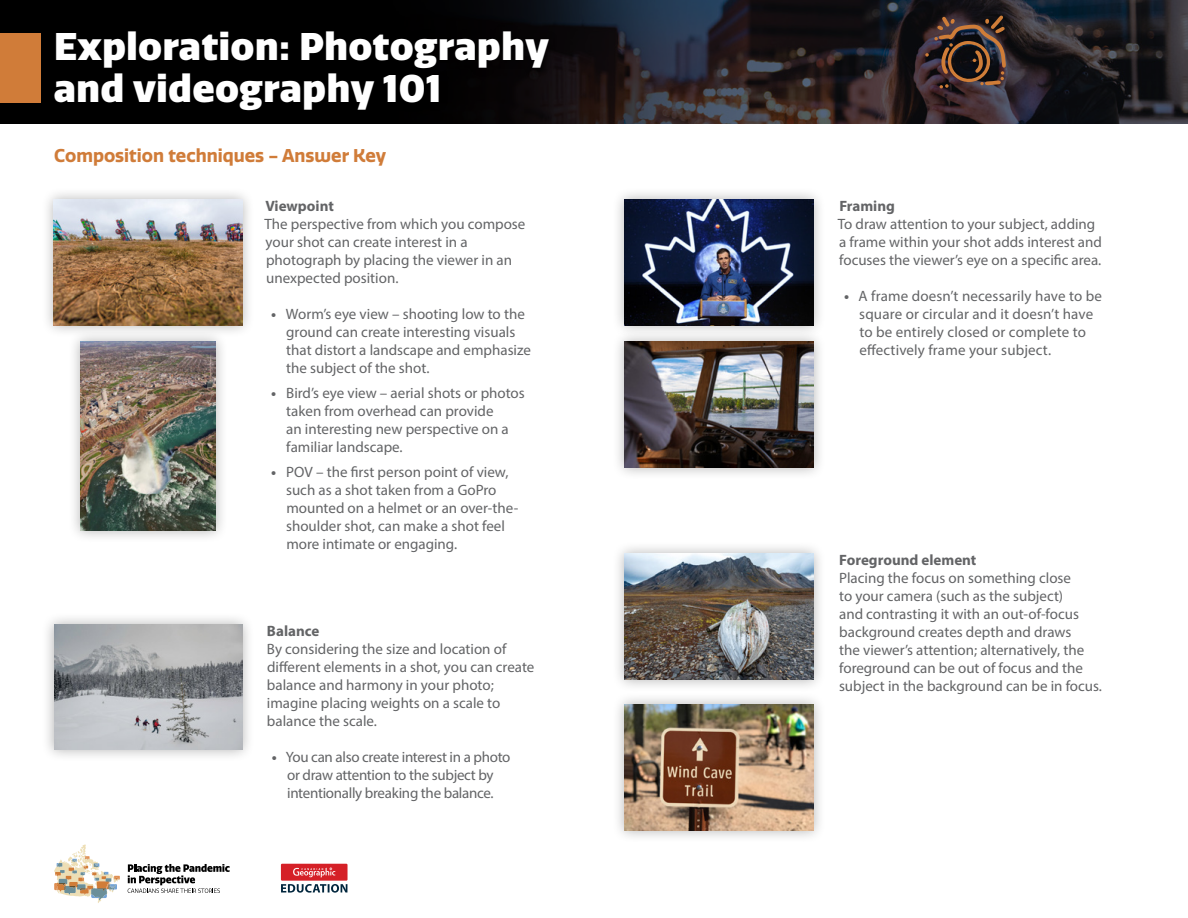
<style>
.page{position:relative;width:1188px;height:918px;background:#fff}
.page>*{position:absolute;margin:0;border:0;box-sizing:border-box;transform-origin:0 0}
.t1{font:900 37.5px/42px "Quatro";letter-spacing:.02em;color:#fff}
.t2{font:700 18px "Quatro";color:#d07c39}
.t3{font:15px/18px "Myriad Pro";color:#636466}
.t4{font:15px/18px "Myriad Pro";letter-spacing:-.02em;color:#636466;text-align:center}
.t5{font:700 15px "Myriad Pro";color:#636466}
.s1{font-weight:700}
</style>
<div class="page">
<svg style="left:0;top:0;width:1188px;height:124px;background:#1e1b20"></svg>
<div style="left:45px;top:22px;width:512px;height:98px;background:#000"></div>
<div style="left:0;top:33px;width:41px;height:70px;background:#d07c39"></div>
<div style="left:281px;top:864px;width:67px;height:17px;background:#d52027"></div>
<svg style="left:293px;top:867px;width:43px;height:11px"></svg>
<svg style="left:281px;top:884px;width:66px;height:9px"></svg>
<svg style="left:128px;top:864px;width:102px;height:29px"></svg>
<svg style="left:54px;top:844px;width:66px;height:59px"></svg>
<svg style="left:925px;top:15px;width:81px;height:73px;background:#49332b"></svg>
<div style="left:42px;top:187px;width:213px;height:151px;background:#000;opacity:.3"></div>
<img style="left:54px;top:200px;width:188px;height:125px">
<div style="left:68px;top:328px;width:160px;height:215px;background:#000;opacity:.3"></div>
<img style="left:81px;top:341px;width:135px;height:189px">
<div style="left:42px;top:611px;width:213px;height:151px;background:#000;opacity:.3"></div>
<img style="left:54px;top:624px;width:188px;height:126px">
<div style="left:611px;top:187px;width:215px;height:151px;background:#000;opacity:.3"></div>
<img style="left:624px;top:200px;width:189px;height:126px">
<div style="left:611px;top:328px;width:215px;height:152px;background:#000;opacity:.3"></div>
<img style="left:624px;top:341px;width:189px;height:126px">
<div style="left:611px;top:540px;width:215px;height:153px;background:#000;opacity:.3"></div>
<img style="left:624px;top:554px;width:189px;height:126px">
<div style="left:611px;top:692px;width:215px;height:151px;background:#000;opacity:.3"></div>
<img style="left:624px;top:705px;width:189px;height:126px">
<h1 class="t1" style="left:54px;top:26px;width:496px">Exploration: Photography and videography 101</h1>
<p class="t2" style="left:54px;top:145px;width:333px">Composition techniques - Answer Key</p>
<p class="t5" style="left:265px;top:196px;width:70px">Viewpoint</p>
<p class="t3" style="left:265px;top:215px;width:262px">The perspective from which you compose your shot can create interest in a photograph by placing the viewer in an unexpected position.</p>
<p class="t3" style="left:286px;top:305px;width:246px;text-indent:-15px"><span class="s1">•</span> Worm’s eye view – shooting low to the ground can create interesting visuals that distort a landscape and emphasize the subject of the shot.</p>
<p class="t3" style="left:286px;top:384px;width:240px;text-indent:-15px"><span class="s1">•</span> Bird’s eye view – aerial shots or photos taken from overhead can provide<br>an interesting new perspective on a familiar landscape.</p>
<p class="t3" style="left:286px;top:462px;width:234px;text-indent:-15px"><span class="s1">•</span> POV – the first person point of view, such as a shot taken from a GoPro mounted on a helmet or an over-the&shy;shoulder shot, can make a shot feel more intimate or engaging.</p>
<p class="t5" style="left:267px;top:621px;width:54px">Balance</p>
<p class="t3" style="left:267px;top:639px;width:269px">By considering the size and location of different elements in a shot, you can create balance and harmony in your photo; imagine placing weights on a scale to balance the scale.</p>
<p class="t4" style="left:272px;top:747px;width:240px"><span class="s1">•</span> You can also create interest in a photo or draw attention to the subject by intentionally breaking the balance.</p>
<p class="t5" style="left:839px;top:196px;width:57px">Framing</p>
<p class="t3" style="left:838px;top:215px;width:266px">To draw attention to your subject, adding a frame within your shot adds interest and focuses the viewer’s eye on a specific area.</p>
<p class="t3" style="left:859px;top:287px;width:244px;text-indent:-15px"><span class="s1">•</span> A frame doesn’t necessarily have to be square or circular and it doesn’t have to be entirely closed or complete to effectively frame your subject.</p>
<p class="t5" style="left:839px;top:550px;width:139px">Foreground element</p>
<p class="t3" style="left:839px;top:568px;width:264px">Placing the focus on something close<br>to your camera (such as the subject)<br>and contrasting it with an out-of-focus background creates depth and draws<br>the viewer’s attention; alternatively, the foreground can be out of focus and the subject in the background can be in focus.</p>
</div>
